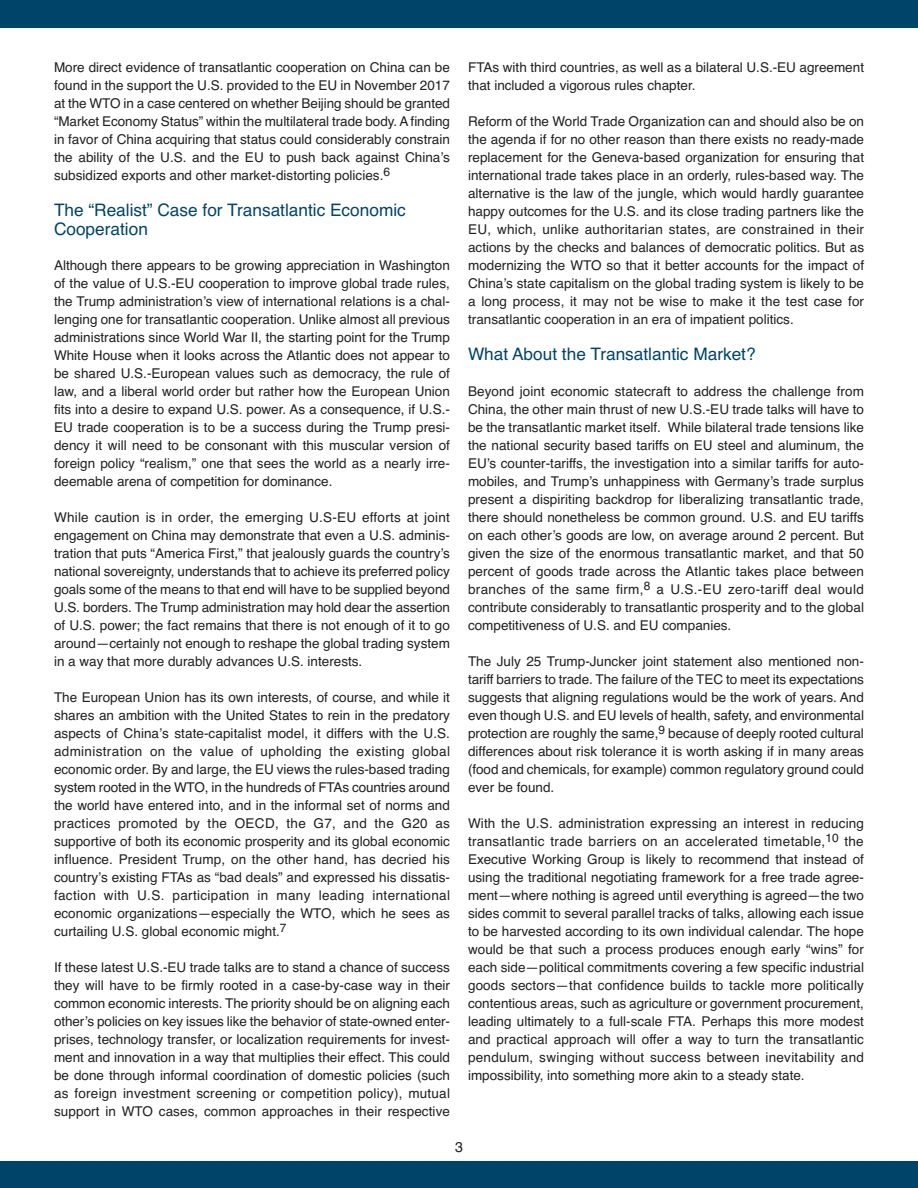
<style>
.page{position:relative;width:918px;height:1188px;background:#fff}
.page>*{position:absolute;margin:0;border:0;box-sizing:border-box;transform-origin:0 0}
.t1{font:17.25px/19.5px "Helvetica";color:#00446a}
.t2{font:14.25px "Helvetica";color:#231f20}
.t3{font:13.5px/18px "Helvetica";color:#231f20;text-align:justify}
</style>
<div class="page">
<div style="left:0;top:1161px;width:918px;height:27px;background:#00446a"></div>
<div style="left:0;top:0;width:918px;height:28px;background:#00446a"></div>
<p class="t3" style="left:54px;top:59px;width:397px">More direct evidence of transatlantic cooperation on China can be found in the support the U.S. provided to the EU in November 2017 at the WTO in a case centered on whether Beijing should be granted “Market Economy Status” within the multilateral trade body. A finding in favor of China acquiring that status could considerably constrain the ability of the U.S. and the EU to push back against China’s subsidized exports and other market-distorting policies.<sup>6</sup></p>
<p class="t1" style="left:54px;top:200px;width:353px">The “Realist” Case for Transatlantic Economic<br>Cooperation</p>
<p class="t3" style="left:54px;top:257px;width:397px">Although there appears to be growing appreciation in Washington of the value of U.S.-EU cooperation to improve global trade rules, the Trump administration’s view of international relations is a chal&shy;lenging one for transatlantic cooperation. Unlike almost all previous administrations since World War II, the starting point for the Trump White House when it looks across the Atlantic does not appear to be shared U.S.-European values such as democracy, the rule of law, and a liberal world order but rather how the European Union fits into a desire to expand U.S. power. As a consequence, if U.S.- EU trade cooperation is to be a success during the Trump presi&shy;dency it will need to be consonant with this muscular version of foreign policy “realism,” one that sees the world as a nearly irre&shy;deemable arena of competition for dominance.</p>
<p class="t3" style="left:54px;top:509px;width:397px">While caution is in order, the emerging U.S-EU efforts at joint engagement on China may demonstrate that even a U.S. adminis&shy;tration that puts “America First,” that jealously guards the country’s national sovereignty, understands that to achieve its preferred policy goals some of the means to that end will have to be supplied beyond U.S. borders. The Trump administration may hold dear the assertion of U.S. power; the fact remains that there is not enough of it to go around—certainly not enough to reshape the global trading system in a way that more durably advances U.S. interests.</p>
<p class="t3" style="left:54px;top:689px;width:398px">The European Union has its own interests, of course, and while it shares an ambition with the United States to rein in the predatory aspects of China’s state-capitalist model, it differs with the U.S. administration on the value of upholding the existing global economic order. By and large, the EU views the rules-based trading system rooted in the WTO, in the hundreds of FTAs countries around the world have entered into, and in the informal set of norms and practices promoted by the OECD, the G7, and the G20 as supportive of both its economic prosperity and its global economic influence. President Trump, on the other hand, has decried his country’s existing FTAs as “bad deals” and expressed his dissatis&shy;faction with U.S. participation in many leading international economic organizations—especially the WTO, which he sees as curtailing U.S. global economic might.<sup>7</sup></p>
<p class="t3" style="left:54px;top:959px;width:398px">If these latest U.S.-EU trade talks are to stand a chance of success they will have to be firmly rooted in a case-by-case way in their common economic interests. The priority should be on aligning each other’s policies on key issues like the behavior of state-owned enter&shy;prises, technology transfer, or localization requirements for invest&shy;ment and innovation in a way that multiplies their effect. This could be done through informal coordination of domestic policies (such as foreign investment screening or competition policy), mutual support in WTO cases, common approaches in their respective</p>
<p class="t3" style="left:468px;top:59px;width:397px">FTAs with third countries, as well as a bilateral U.S.-EU agreement that included a vigorous rules chapter.</p>
<p class="t3" style="left:468px;top:113px;width:397px">Reform of the World Trade Organization can and should also be on the agenda if for no other reason than there exists no ready-made replacement for the Geneva-based organization for ensuring that international trade takes place in an orderly, rules-based way. The alternative is the law of the jungle, which would hardly guarantee happy outcomes for the U.S. and its close trading partners like the EU, which, unlike authoritarian states, are constrained in their actions by the checks and balances of democratic politics. But as modernizing the WTO so that it better accounts for the impact of China’s state capitalism on the global trading system is likely to be a long process, it may not be wise to make it the test case for transatlantic cooperation in an era of impatient politics.</p>
<p class="t1" style="left:468px;top:344px;width:289px">What About the Transatlantic Market?</p>
<p class="t3" style="left:468px;top:383px;width:397px">Beyond joint economic statecraft to address the challenge from China, the other main thrust of new U.S.-EU trade talks will have to be the transatlantic market itself. While bilateral trade tensions like the national security based tariffs on EU steel and aluminum, the EU’s counter-tariffs, the investigation into a similar tariffs for auto&shy;mobiles, and Trump’s unhappiness with Germany’s trade surplus present a dispiriting backdrop for liberalizing transatlantic trade, there should nonetheless be common ground. U.S. and EU tariffs on each other’s goods are low, on average around 2 percent. But given the size of the enormous transatlantic market, and that 50 percent of goods trade across the Atlantic takes place between branches of the same firm,<sup>8</sup> a U.S.-EU zero-tariff deal would contribute considerably to transatlantic prosperity and to the global competitiveness of U.S. and EU companies.</p>
<p class="t3" style="left:468px;top:653px;width:397px">The July 25 Trump-Juncker joint statement also mentioned non&shy;tariff barriers to trade. The failure of the TEC to meet its expectations suggests that aligning regulations would be the work of years. And even though U.S. and EU levels of health, safety, and environmental protection are roughly the same,<sup>9</sup> because of deeply rooted cultural differences about risk tolerance it is worth asking if in many areas (food and chemicals, for example) common regulatory ground could ever be found.</p>
<p class="t3" style="left:468px;top:815px;width:397px">With the U.S. administration expressing an interest in reducing transatlantic trade barriers on an accelerated timetable,<sup>10</sup> the Executive Working Group is likely to recommend that instead of using the traditional negotiating framework for a free trade agree&shy;ment—where nothing is agreed until everything is agreed—the two sides commit to several parallel tracks of talks, allowing each issue to be harvested according to its own individual calendar. The hope would be that such a process produces enough early “wins” for each side—political commitments covering a few specific industrial goods sectors—that confidence builds to tackle more politically contentious areas, such as agriculture or government procurement, leading ultimately to a full-scale FTA. Perhaps this more modest and practical approach will offer a way to turn the transatlantic pendulum, swinging without success between inevitability and impossibility, into something more akin to a steady state.</p>
<p class="t2" style="left:455px;top:1136px;width:9px">3</p>
</div>
